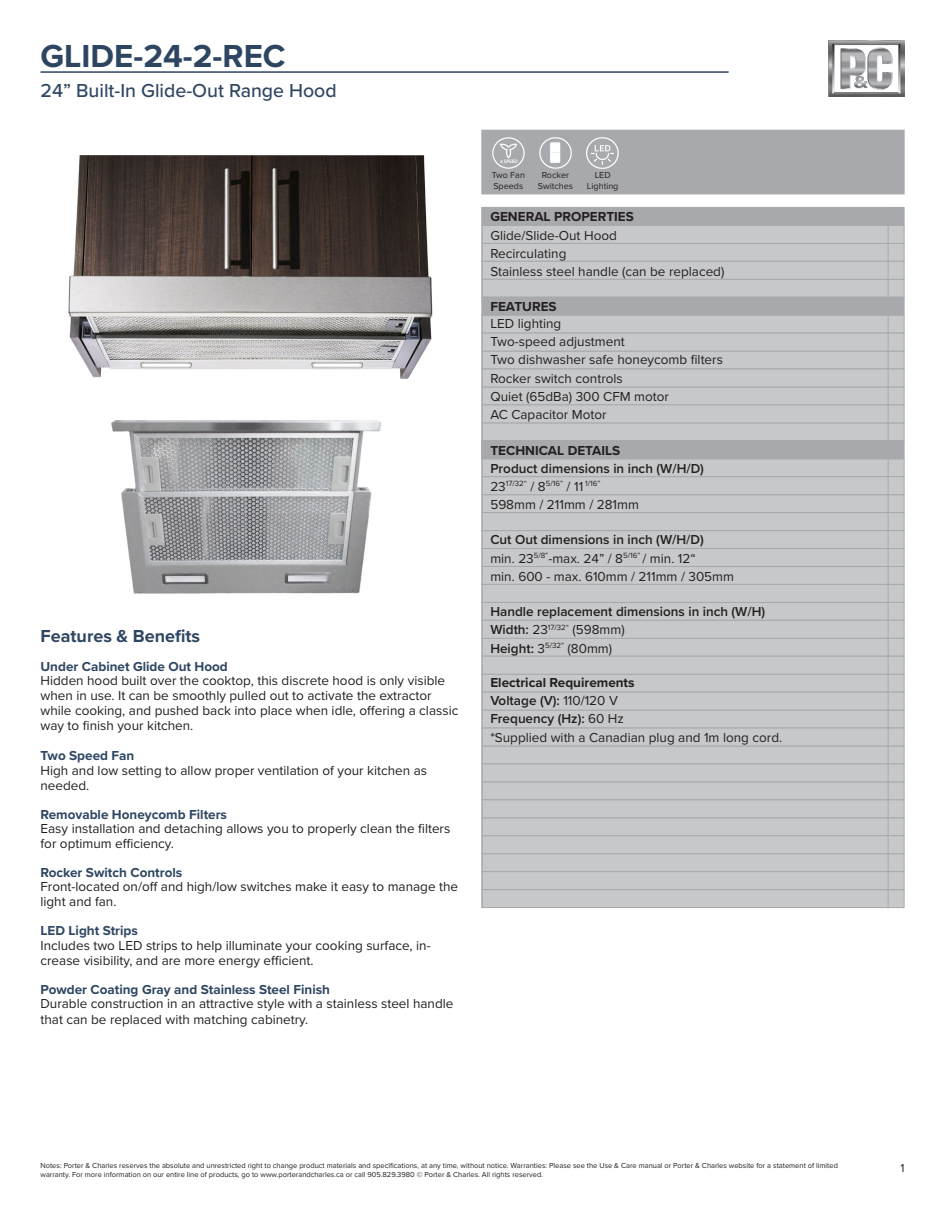
<style>
.page{position:relative;width:945px;height:1215px;background:#fff}
.page>*{position:absolute;margin:0;border:0;box-sizing:border-box;transform-origin:0 0}
.t1{font:700 33px "Proxima Nova";color:#2e4561}
.t2{font:500 19.5px "Proxima Nova";color:#2f4662}
.t3{font:700 18px "Proxima Nova";color:#2f4662}
.t4{font:13.5px/15px "Proxima Nova";color:#231f20}
.t5{font:600 13.5px "Proxima Nova";color:#231f20}
.t6{font:700 13.5px "Proxima Nova";color:#2f4662}
.t7{font:700 13.5px "Proxima Nova";color:#231f20}
.t8{font:12px "Proxima Nova";color:#231f20}
.t9{font:9px "Proxima Nova";color:#231f20}
.t10{font:7.8px "Proxima Nova";color:#231f20}
.t11{font:7.5px/9px "Proxima Nova";color:#231f20}
.s1{font-size:13.5px}
.s2{font-weight:600}
.s3{font-weight:400}
</style>
<div class="page">
<img style="left:828px;top:41px;width:76px;height:55px">
<hr style="left:40px;top:71px;width:689px;height:2px;background:#2e4561">
<img style="left:68px;top:155px;width:365px;height:224px">
<img style="left:112px;top:420px;width:269px;height:174px">
<div style="left:481px;top:207px;width:424px;height:701px;background:#c6c8c9"></div>
<svg style="left:481px;top:225px;width:424px;height:665px;background:#c4c5c7"></svg>
<hr style="left:482px;top:207px;width:407px;height:1px;background:#a7aaac">
<svg style="left:482px;top:226px;width:1px;height:682px"></svg>
<svg style="left:888px;top:226px;width:1px;height:682px"></svg>
<div style="left:482px;top:130px;width:422px;height:64px;background:#a8a9ad"></div>
<div style="left:482px;top:208px;width:422px;height:18px;background:#a8a9ad"></div>
<div style="left:482px;top:441px;width:422px;height:18px;background:#a8a9ad"></div>
<div style="left:482px;top:297px;width:422px;height:18px;background:#a8a9ad"></div>
<img style="left:492px;top:137px;width:32px;height:31px">
<img style="left:540px;top:137px;width:31px;height:31px">
<img style="left:586px;top:137px;width:32px;height:31px">
<p class="t1" style="left:40px;top:31px;width:247px">GLIDE-24-2-REC</p>
<p class="t2" style="left:40px;top:76px;width:298px">24” Built-In Glide-Out Range Hood</p>
<p class="t3" style="left:40px;top:623px;width:161px">Features &amp; Benefits</p>
<p class="t6" style="left:40px;top:656px;width:189px">Under Cabinet Glide Out Hood</p>
<p class="t4" style="left:40px;top:673px;width:419px">Hidden hood built over the cooktop, this discrete hood is only visible when in use. It can be smoothly pulled out to activate the extractor while cooking, and pushed back into place when idle, offering a classic way to finish your kitchen.</p>
<p class="t4" style="left:40px;top:762px;width:388px">High and low setting to allow proper ventilation of your kitchen as needed.</p>
<p class="t4" style="left:40px;top:820px;width:411px">Easy installation and detaching allows you to properly clean the filters for optimum efficiency.</p>
<p class="t4" style="left:40px;top:879px;width:419px">Front-located on/off and high/low switches make it easy to manage the light and fan.</p>
<p class="t4" style="left:40px;top:937px;width:392px">Includes two LED strips to help illuminate your cooking surface, in&shy;crease visibility, and are more energy efficient.</p>
<p class="t4" style="left:40px;top:995px;width:414px;line-height:16.2px">Durable construction in an attractive style with a stainless steel handle that can be replaced with matching cabinetry.</p>
<p class="t6" style="left:40px;top:746px;width:95px">Two Speed Fan</p>
<p class="t6" style="left:40px;top:804px;width:188px">Removable Honeycomb Filters</p>
<p class="t6" style="left:40px;top:862px;width:143px">Rocker Switch Controls</p>
<p class="t6" style="left:40px;top:921px;width:99px">LED Light Strips</p>
<p class="t6" style="left:40px;top:979px;width:291px">Powder Coating Gray and Stainless Steel Finish</p>
<p class="t9" style="left:492px;top:169px;width:35px">Two Fan</p>
<p class="t9" style="left:493px;top:179px;width:31px">Speeds</p>
<p class="t9" style="left:542px;top:169px;width:29px">Rocker</p>
<p class="t9" style="left:538px;top:179px;width:37px">Switches</p>
<p class="t9" style="left:595px;top:169px;width:18px">LED</p>
<p class="t9" style="left:587px;top:179px;width:33px">Lighting</p>
<p class="t7" style="left:490px;top:207px;width:145px">GENERAL PROPERTIES</p>
<p class="t4" style="left:490px;top:227px;width:128px">Glide/Slide-Out Hood</p>
<p class="t4" style="left:490px;top:245px;width:78px">Recirculating</p>
<p class="t4" style="left:490px;top:264px;width:236px">Stainless steel handle (can be replaced)</p>
<p class="t7" style="left:490px;top:296px;width:68px">FEATURES</p>
<p class="t4" style="left:490px;top:315px;width:72px">LED lighting</p>
<p class="t4" style="left:490px;top:334px;width:136px">Two-speed adjustment</p>
<p class="t4" style="left:490px;top:352px;width:234px">Two dishwasher safe honeycomb filters</p>
<p class="t4" style="left:490px;top:370px;width:134px">Rocker switch controls</p>
<p class="t4" style="left:490px;top:388px;width:180px">Quiet (65dBa) 300 CFM motor</p>
<p class="t4" style="left:490px;top:407px;width:118px">AC Capacitor Motor</p>
<p class="t7" style="left:490px;top:440px;width:131px">TECHNICAL DETAILS</p>
<p class="t5" style="left:490px;top:458px;width:215px">Product dimensions in inch (W/H/D)</p>
<p class="t10" style="left:490px;top:478px;width:112px"><span class="s1">23</span>17/32“ <span class="s1">/ 8</span>5/16” <span class="s1">/ 11</span> 1/16”</p>
<p class="t4" style="left:490px;top:496px;width:150px">598mm / 211mm / 281mm</p>
<p class="t5" style="left:490px;top:530px;width:215px">Cut Out dimensions in inch (W/H/D)</p>
<p class="t4" style="left:490px;top:550px;width:207px">min. 23<sup>5/8”</sup>-max. 24” / 8<sup>5/16”</sup> / min. 12“</p>
<p class="t4" style="left:490px;top:569px;width:245px">min. 600 - max. 610mm / 211mm / 305mm</p>
<p class="t5" style="left:490px;top:601px;width:276px">Handle replacement dimensions in inch (W/H)</p>
<p class="t4" style="left:490px;top:622px;width:136px"><span class="s2">Width:</span> 23<sup>17/32“</sup> (598mm)</p>
<p class="t5" style="left:490px;top:638px;width:123px">Height: <span class="s3">3</span><sup>5/32”</sup> <span class="s3">(80mm)</span></p>
<p class="t7" style="left:490px;top:673px;width:146px">Electrical Requirements</p>
<p class="t5" style="left:490px;top:691px;width:129px">Voltage (V): <span class="s3">110/120 V</span></p>
<p class="t5" style="left:490px;top:708px;width:135px">Frequency (Hz): <span class="s3">60 Hz</span></p>
<p class="t4" style="left:490px;top:730px;width:293px">*Supplied with a Canadian plug and 1m long cord.</p>
<p class="t11" style="left:40px;top:1161px;width:799px">Notes: Porter &amp; Charles reserves the absolute and unrestricted right to change product materials and specifications, at any time, without notice. Warranties: Please see the Use &amp; Care manual or Porter &amp; Charles website for a statement of limited warranty. For more information on our entire line of products, go to www.porterandcharles.ca or call 905.829.3980 © Porter &amp; Charles. All rights reserved.</p>
<p class="t8" style="left:900px;top:1159px;width:6px">1</p>
</div>
